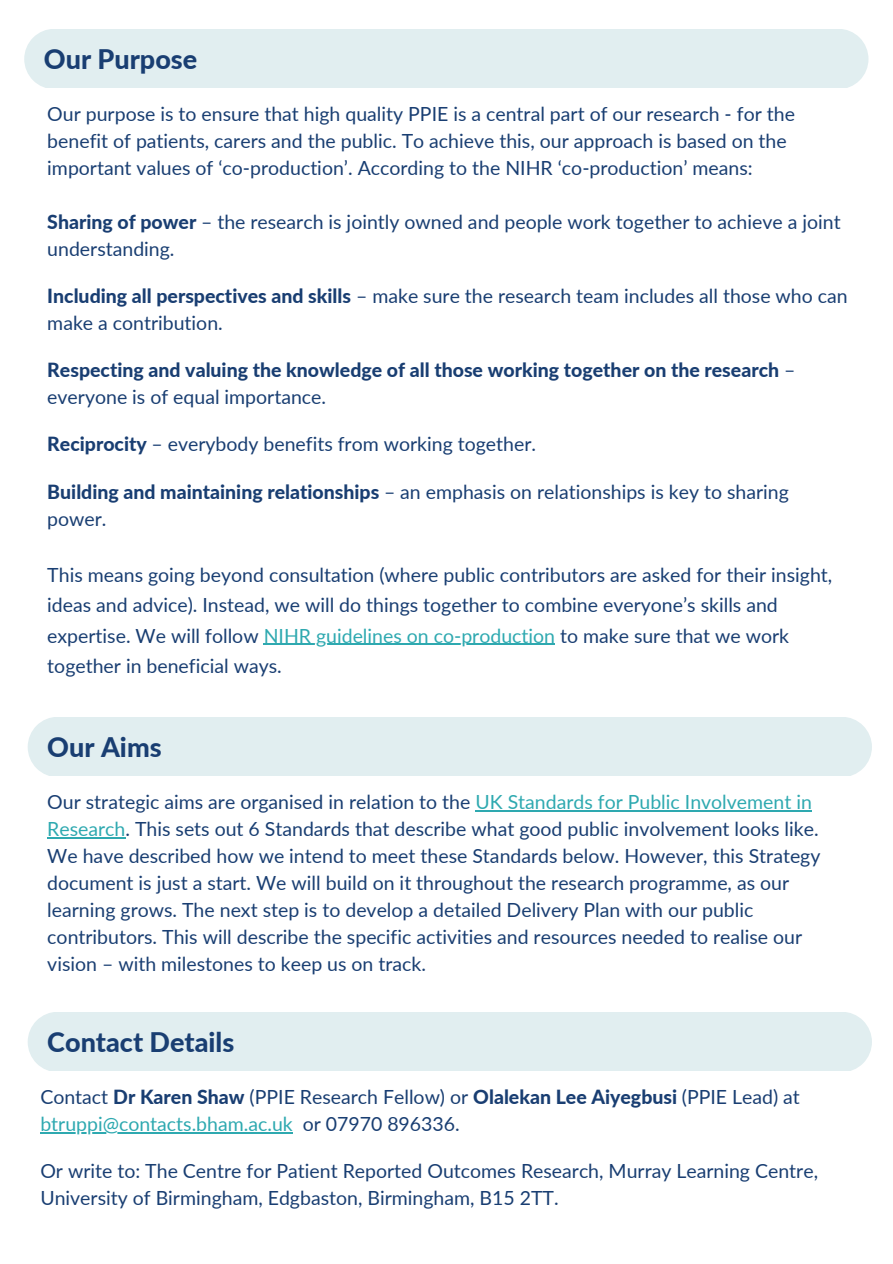
<style>
.page{position:relative;width:893px;height:1264px;background:#fff}
.page>*{position:absolute;margin:0;border:0;box-sizing:border-box;transform-origin:0 0}
.t1{font:800 27px "Lato";color:#193e72}
.t2{font:19.5px/27px "Lato";color:#193e72}
.t3{font:800 19.5px/27px "Lato";color:#193e72}
.s1{font-weight:800}
.s2{font-weight:400}
.s3{color:#2ea9b0}
</style>
<div class="page">
<div style="left:28px;top:717px;width:843px;height:58px;background:#e1eef0"></div>
<hr style="left:264px;top:643px;width:291px;height:2px;background:#2ea9b0">
<div style="left:24px;top:29px;width:844px;height:58px;background:#e1eef0"></div>
<hr style="left:475px;top:810px;width:336px;height:1px;background:#2ea9b0">
<hr style="left:47px;top:837px;width:78px;height:1px;background:#2ea9b0">
<hr style="left:40px;top:1132px;width:253px;height:1px;background:#2ea9b0">
<div style="left:28px;top:1012px;width:843px;height:58px;background:#e1eef0"></div>
<h1 class="t1" style="left:44px;top:42px;width:155px">Our Purpose</h1>
<p class="t2" style="left:47px;top:100px;width:749px">Our purpose is to ensure that high quality PPIE is a central part of our research - for the benefit of patients, carers and the public. To achieve this, our approach is based on the important values of ‘co-production’. According to the NIHR ‘co-production’ means:</p>
<p class="t2" style="left:47px;top:208px;width:794px"><span class="s1">Sharing of power</span> – the research is jointly owned and people work together to achieve a joint understanding.</p>
<p class="t2" style="left:47px;top:282px;width:801px"><span class="s1">Including all perspectives and skills</span> – make sure the research team includes all those who can make a contribution.</p>
<p class="t3" style="left:47px;top:356px;width:749px">Respecting and valuing the knowledge of all those working together on the research <span class="s2">– everyone is of equal importance.</span></p>
<p class="t2" style="left:47px;top:430px;width:490px"><span class="s1">Reciprocity</span> – everybody benefits from working together.</p>
<p class="t2" style="left:47px;top:477px;width:743px"><span class="s1">Building and maintaining relationships</span> – an emphasis on relationships is key to sharing power.</p>
<p class="t2" style="left:47px;top:559px;width:786px;line-height:30.3px">This means going beyond consultation (where public contributors are asked for their insight, ideas and advice). Instead, we will do things together to combine everyone’s skills and expertise. We will follow <span class="s3">NIHR guidelines on co-production</span> to make sure that we work together in beneficial ways.</p>
<h1 class="t1" style="left:47px;top:730px;width:116px">Our Aims</h1>
<p class="t2" style="left:47px;top:788px;width:774px">Our strategic aims are organised in relation to the <span class="s3">UK Standards for Public Involvement in Research</span>. This sets out 6 Standards that describe what good public involvement looks like.<br>We have described how we intend to meet these Standards below. However, this Strategy document is just a start. We will build on it throughout the research programme, as our learning grows. The next step is to develop a detailed Delivery Plan with our public contributors. This will describe the specific activities and resources needed to realise our vision – with milestones to keep us on track.</p>
<h1 class="t1" style="left:47px;top:1024px;width:188px">Contact Details</h1>
<p class="t2" style="left:40px;top:1082px;width:761px">Contact <span class="s1">Dr Karen Shaw</span> (PPIE Research Fellow) or <span class="s1">Olalekan Lee Aiyegbusi</span> (PPIE Lead) at <span class="s3">btruppi@contacts.bham.ac.uk</span> or 07970 896336.</p>
<p class="t2" style="left:40px;top:1157px;width:779px">Or write to: The Centre for Patient Reported Outcomes Research, Murray Learning Centre,<br>University of Birmingham, Edgbaston, Birmingham, B15 2TT.</p>
</div>
